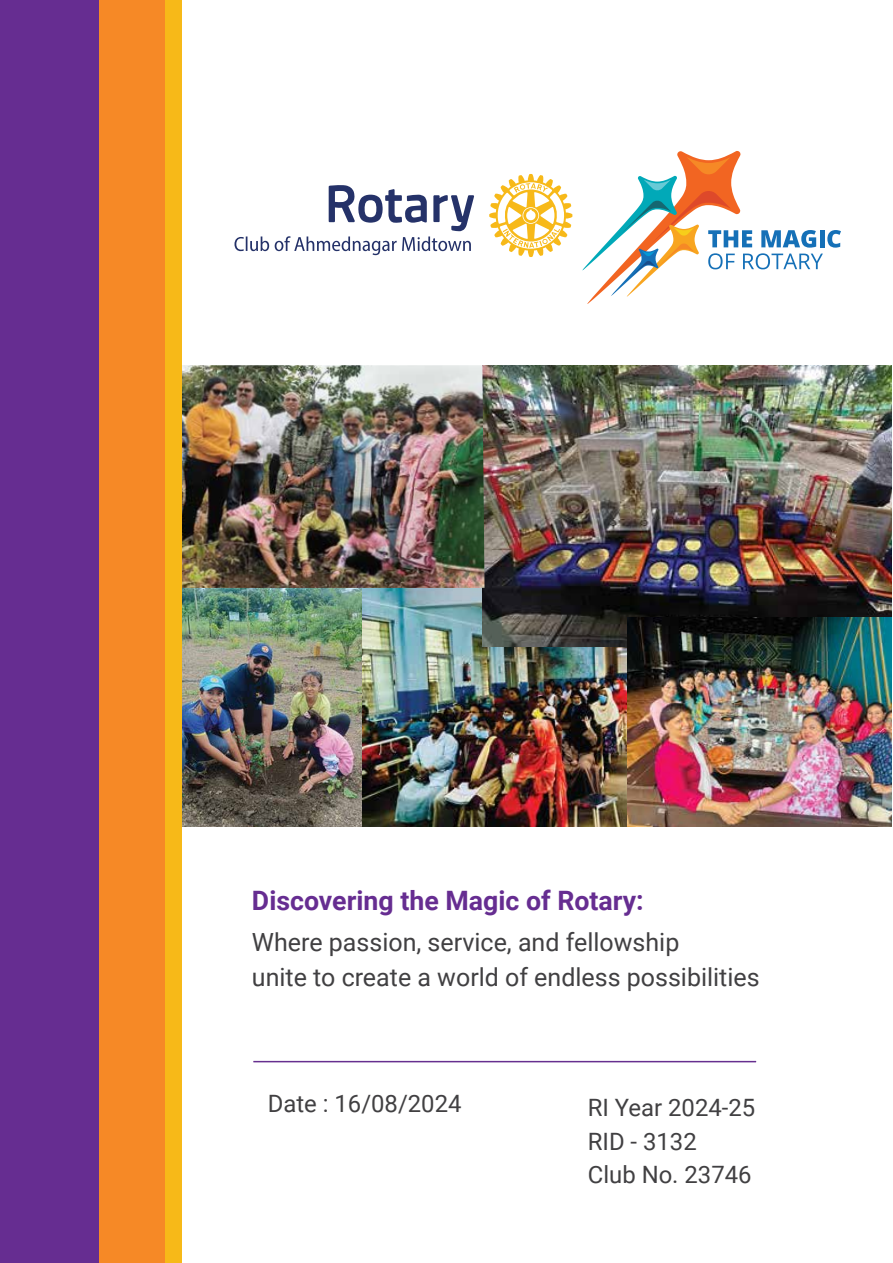
<style>
.page{position:relative;width:893px;height:1263px;background:#fff}
.page>*{position:absolute;margin:0;border:0;box-sizing:border-box;transform-origin:0 0}
.t1{font:700 26.7px "Roboto";color:#662d91}
.t2{font:25.05px/35.4px "Roboto";color:#414042}
.t3{font:23.85px/33.9px "Roboto";color:#414042}
</style>
<div class="page">
<img style="left:182px;top:588px;width:181px;height:239px">
<img style="left:363px;top:588px;width:265px;height:239px">
<img style="left:482px;top:365px;width:410px;height:281px">
<img style="left:628px;top:617px;width:264px;height:210px">
<img style="left:182px;top:365px;width:302px;height:223px">
<svg style="left:234px;top:185px;width:240px;height:70px"></svg>
<svg style="left:489px;top:174px;width:83px;height:83px"></svg>
<svg style="left:582px;top:151px;width:259px;height:153px"></svg>
<div style="left:161px;top:0;width:21px;height:1263px;background:#f7b918"></div>
<div style="left:82px;top:0;width:83px;height:1263px;background:#f68926"></div>
<div style="left:0;top:0;width:99px;height:1263px;background:#662d91"></div>
<hr style="left:253px;top:1061px;width:503px;height:1px;background:#662f8f">
<p class="t1" style="left:252px;top:882px;width:393px">Discovering the Magic of Rotary:</p>
<p class="t2" style="left:252px;top:923px;width:509px">Where passion, service, and fellowship<br>unite to create a world of endless possibilities</p>
<p class="t3" style="left:268px;top:1086px;width:195px">Date : 16/08/2024</p>
<p class="t3" style="left:588px;top:1089px;width:169px">RI Year 2024-25<br>RID - 3132<br>Club No. 23746</p>
</div>
